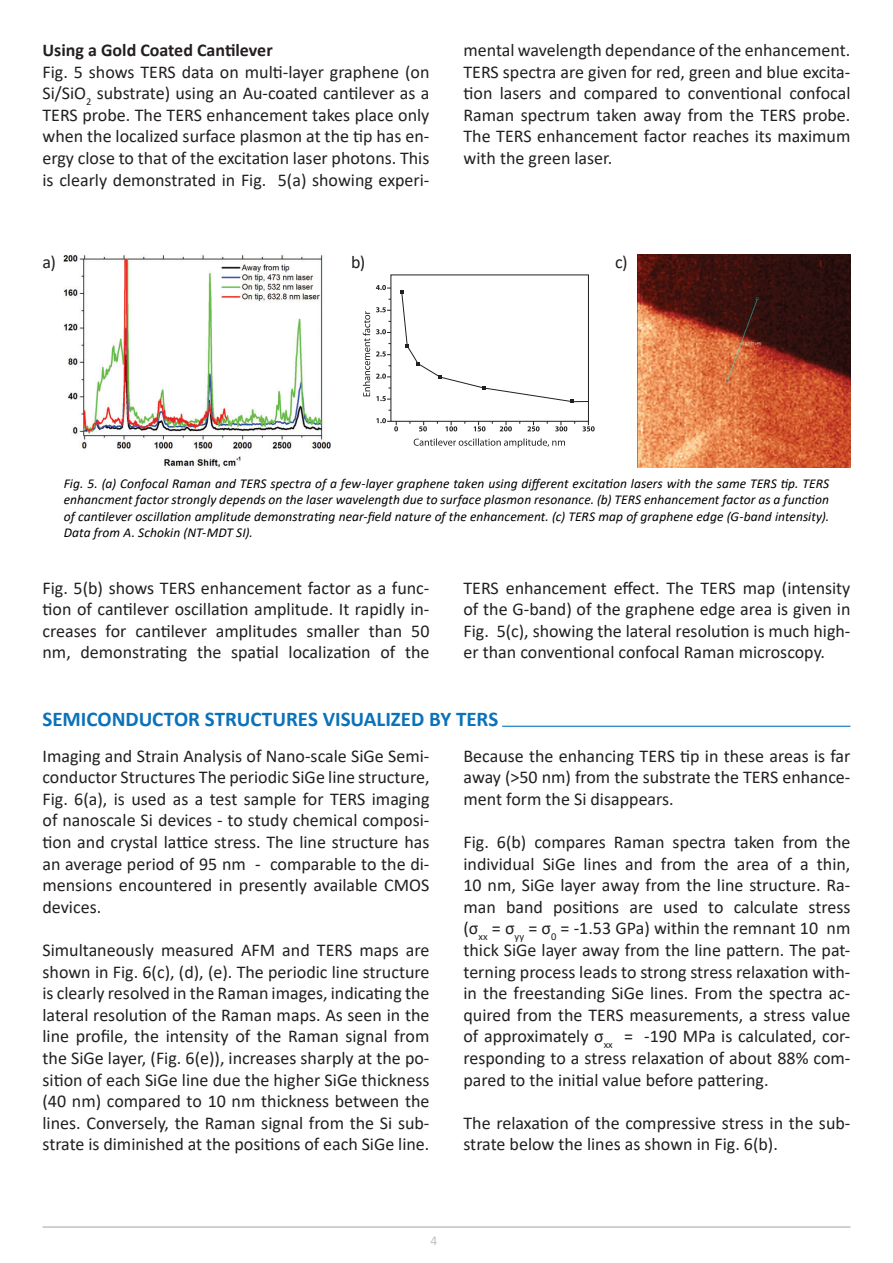
<style>
.page{position:relative;width:893px;height:1263px;background:#fff}
.page>*{position:absolute;margin:0;border:0;box-sizing:border-box;transform-origin:0 0}
.t1{font:700 21px "Calibri";color:#0b72ba}
.t2{font:18px/21.6px "Calibri";color:#231f20;text-align:justify}
.t3{font:700 18px "Calibri";color:#231f20}
.t4{font:italic 13.5px/16.2px "Calibri";letter-spacing:.005em;color:#000;text-align:justify}
.t5{font:13.5px "Calibri";color:#bcc2c7}
</style>
<div class="page">
<hr style="left:43px;top:1226px;width:807px;height:2px;background:#bcc2c7">
<svg style="left:363px;top:311px;width:7px;height:85px"></svg>
<svg style="left:414px;top:438px;width:151px;height:10px"></svg>
<svg style="left:400px;top:290px;width:189px;height:113px"></svg>
<svg style="left:582px;top:421px;width:13px;height:10px"></svg>
<svg style="left:555px;top:421px;width:12px;height:10px"></svg>
<svg style="left:527px;top:421px;width:13px;height:10px"></svg>
<svg style="left:500px;top:421px;width:12px;height:10px"></svg>
<svg style="left:474px;top:421px;width:11px;height:10px"></svg>
<svg style="left:445px;top:421px;width:12px;height:10px"></svg>
<svg style="left:419px;top:421px;width:8px;height:10px"></svg>
<svg style="left:376px;top:307px;width:15px;height:5px"></svg>
<svg style="left:376px;top:285px;width:15px;height:5px"></svg>
<svg style="left:376px;top:329px;width:15px;height:5px"></svg>
<svg style="left:376px;top:351px;width:15px;height:5px"></svg>
<svg style="left:376px;top:374px;width:15px;height:5px"></svg>
<svg style="left:376px;top:396px;width:15px;height:5px"></svg>
<svg style="left:376px;top:418px;width:22px;height:13px"></svg>
<img style="left:64px;top:255px;width:267px;height:212px">
<img style="left:638px;top:255px;width:212px;height:212px">
<hr style="left:502px;top:726px;width:348px;height:1px;background:#0b72ba">
<p class="t3" style="left:42px;top:37px;width:232px">Using a Gold Coated Cantilever</p>
<p class="t2" style="left:42px;top:60px;width:388px">Fig. 5 shows TERS data on multi-layer graphene (on Si/SiO<sub>2</sub> substrate) using an Au-coated cantilever as a TERS probe. The TERS enhancement takes place only when the localized surface plasmon at the tip has en&shy;ergy close to that of the excitation laser photons. This is clearly demonstrated in Fig. 5(a) showing experi-</p>
<p class="t2" style="left:463px;top:39px;width:388px">mental wavelength dependance of the enhancement.<br>TERS spectra are given for red, green and blue excita&shy;tion lasers and compared to conventional confocal Raman spectrum taken away from the TERS probe.<br>The TERS enhancement factor reaches its maximum with the green laser.</p>
<p class="t2" style="left:43px;top:251px;width:15px">a)</p>
<p class="t2" style="left:351px;top:251px;width:16px">b)</p>
<p class="t2" style="left:615px;top:251px;width:14px">c)</p>
<p class="t4" style="left:64px;top:475px;width:767px">Fig. 5. (a) Confocal Raman and TERS spectra of a few-layer graphene taken using different excitation lasers with the same TERS tip. TERS enhancment factor strongly depends on the laser wavelength due to surface plasmon resonance. (b) TERS enhancement factor as a function of cantilever oscillation amplitude demonstrating near-field nature of the enhancement. (c) TERS map of graphene edge (G-band intensity).<br>Data from A. Schokin (NT-MDT SI).</p>
<p class="t2" style="left:43px;top:576px;width:388px">Fig. 5(b) shows TERS enhancement factor as a func&shy;tion of cantilever oscillation amplitude. It rapidly in&shy;creases for cantilever amplitudes smaller than 50 nm, demonstrating the spatial localization of the</p>
<p class="t2" style="left:463px;top:576px;width:388px">TERS enhancement effect. The TERS map (intensity of the G-‑band) of the graphene edge area is given in Fig. 5(c), showing the lateral resolution is much high&shy;er than conventional confocal Raman microscopy.</p>
<p class="t1" style="left:43px;top:704px;width:457px">SEMICONDUCTOR STRUCTURES VISUALIZED BY TERS</p>
<p class="t2" style="left:43px;top:744px;width:388px">Imaging and Strain Analysis of Nano-scale SiGe Semi&shy;conductor Structures The periodic SiGe line structure, Fig. 6(a), is used as a test sample for TERS imaging of nanoscale Si devices - to study chemical composi&shy;tion and crystal lattice stress. The line structure has an average period of 95 nm - comparable to the di&shy;mensions encountered in presently available CMOS devices.</p>
<p class="t2" style="left:43px;top:939px;width:388px">Simultaneously measured AFM and TERS maps are shown in Fig. 6(c), (d), (e). The periodic line structure is clearly resolved in the Raman images, indicating the lateral resolution of the Raman maps. As seen in the line profile, the intensity of the Raman signal from the SiGe layer, (Fig. 6(e)), increases sharply at the po&shy;sition of each SiGe line due the higher SiGe thickness (40 nm) compared to 10 nm thickness between the lines. Conversely, the Raman signal from the Si sub&shy;strate is diminished at the positions of each SiGe line.</p>
<p class="t2" style="left:463px;top:744px;width:388px">Because the enhancing TERS tip in these areas is far away (&gt;50 nm) from the substrate the TERS enhance&shy;ment form the Si disappears.</p>
<p class="t2" style="left:463px;top:831px;width:388px">Fig. 6(b) compares Raman spectra taken from the individual SiGe lines and from the area of a thin, 10 nm, SiGe layer away from the line structure. Ra&shy;man band positions are used to calculate stress (σ<sub>xx</sub> = σ<sub>yy</sub> = σ<sub>0</sub> = -1.53 GPa) within the remnant 10 nm thick SiGe layer away from the line pattern. The pat&shy;terning process leads to strong stress relaxation with&shy;in the freestanding SiGe lines. From the spectra ac&shy;quired from the TERS measurements, a stress value of approximately σ<sub>xx</sub> = -190 MPa is calculated, cor&shy;responding to a stress relaxation of about 88% com&shy;pared to the initial value before pattering.</p>
<p class="t2" style="left:463px;top:1111px;width:388px">The relaxation of the compressive stress in the sub&shy;strate below the lines as shown in Fig. 6(b).</p>
<p class="t5" style="left:430px;top:1231px;width:8px">4</p>
</div>
